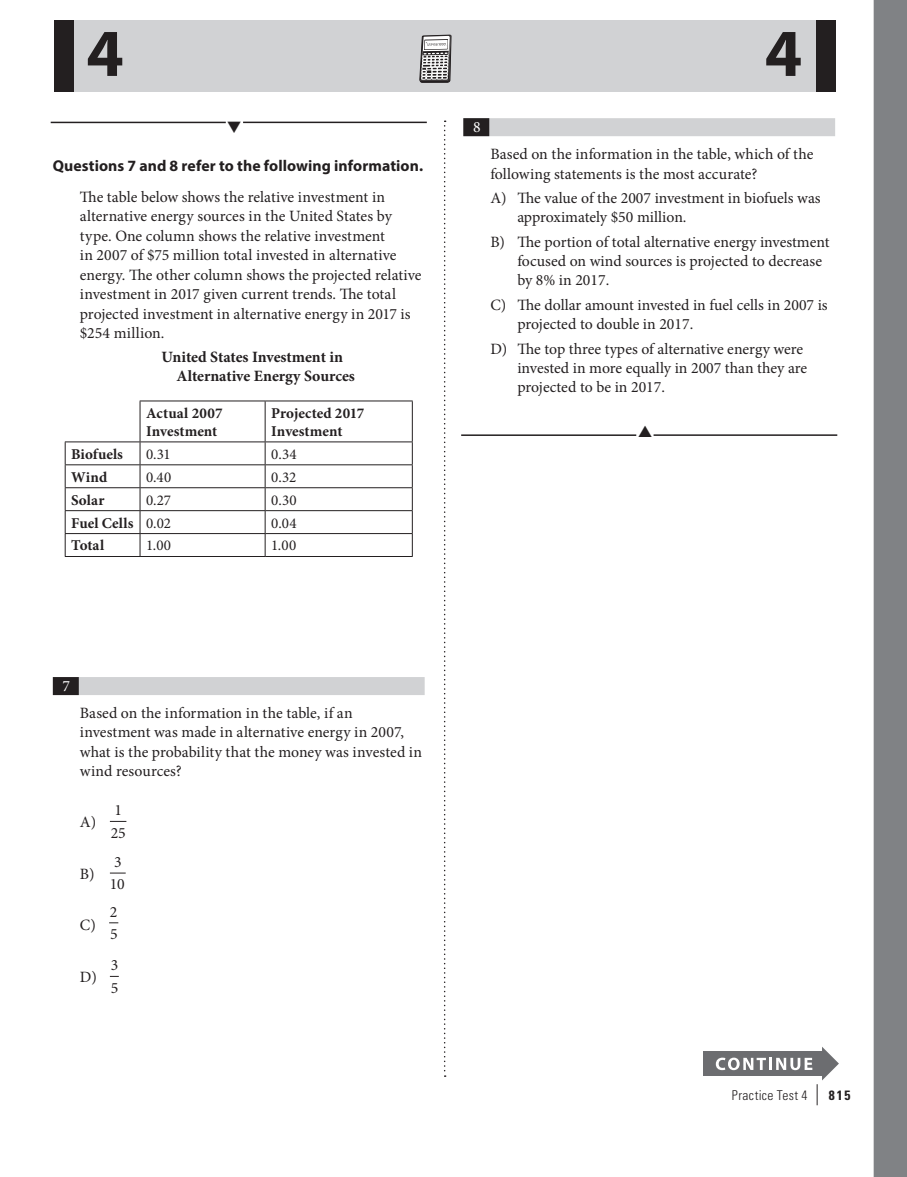
<style>
.page{position:relative;width:907px;height:1177px;background:#fff}
.page>*{position:absolute;margin:0;border:0;box-sizing:border-box;transform-origin:0 0}
.t1{font:700 67.5px "Myriad Pro";color:#231f20}
.t2{font:15.75px/19.5px "Minion Pro";color:#231f20}
.t3{font:700 15.75px/30.3px "Myriad Pro";letter-spacing:.005em;color:#231f20}
.t4{font:700 15.75px/18.9px "Minion Pro";letter-spacing:-.005em;color:#231f20}
.t5{font:15.75px "Minion Pro";color:#fff}
.t6{font:700 15px/18px "Minion Pro";letter-spacing:.005em;color:#231f20}
.t7{font:15px "Minion Pro";letter-spacing:.015em;color:#231f20}
.t8{font:300 condensed 13.5px "Univers LT Std";letter-spacing:.025em;color:#231f20}
.s1{font-family:"Minion Pro";font-weight:400}
.s2{font-weight:400}
.s3{font-family:"Univers LT";font-weight:400;font-size:21px}
.s4{font-weight:700}
</style>
<div class="page">
<svg style="left:444px;top:120px;width:1px;height:956px"></svg>
<div style="left:54px;top:20px;width:780px;height:72px;background:#d1d2d4"></div>
<div style="left:54px;top:20px;width:19px;height:72px;background:#231f20"></div>
<div style="left:815px;top:20px;width:20px;height:72px;background:#231f20"></div>
<svg style="left:419px;top:35px;width:32px;height:48px;background:#9d9b9c"></svg>
<div style="left:703px;top:1051px;width:121px;height:24px;background:#6c6d70"></div>
<svg style="left:715px;top:1057px;width:97px;height:13px"></svg>
<svg style="left:821px;top:1047px;width:17px;height:33px"></svg>
<div style="left:53px;top:677px;width:371px;height:18px;background:#d1d2d4"></div>
<div style="left:53px;top:677px;width:26px;height:18px;background:#231f20"></div>
<hr style="left:51px;top:122px;width:175px;height:1px;background:#231f20">
<hr style="left:243px;top:122px;width:184px;height:1px;background:#231f20">
<hr style="left:140px;top:400px;width:125px;height:1px;background:#231f20">
<hr style="left:265px;top:400px;width:147px;height:1px;background:#231f20">
<hr style="left:265px;top:401px;width:1px;height:40px;background:#231f20">
<hr style="left:412px;top:401px;width:1px;height:40px;background:#231f20">
<hr style="left:140px;top:441px;width:125px;height:1px;background:#231f20">
<hr style="left:265px;top:441px;width:147px;height:1px;background:#231f20">
<hr style="left:65px;top:464px;width:75px;height:1px;background:#231f20">
<hr style="left:140px;top:464px;width:125px;height:1px;background:#231f20">
<hr style="left:265px;top:464px;width:147px;height:1px;background:#231f20">
<hr style="left:65px;top:487px;width:75px;height:1px;background:#231f20">
<hr style="left:140px;top:487px;width:125px;height:1px;background:#231f20">
<hr style="left:265px;top:487px;width:147px;height:1px;background:#231f20">
<hr style="left:65px;top:510px;width:75px;height:1px;background:#231f20">
<hr style="left:140px;top:510px;width:125px;height:1px;background:#231f20">
<hr style="left:265px;top:510px;width:147px;height:1px;background:#231f20">
<hr style="left:65px;top:533px;width:75px;height:1px;background:#231f20">
<svg style="left:65px;top:442px;width:1px;height:114px"></svg>
<hr style="left:140px;top:533px;width:125px;height:1px;background:#231f20">
<svg style="left:140px;top:442px;width:1px;height:114px"></svg>
<hr style="left:265px;top:533px;width:147px;height:1px;background:#231f20">
<svg style="left:265px;top:442px;width:1px;height:114px"></svg>
<svg style="left:412px;top:442px;width:1px;height:114px"></svg>
<hr style="left:65px;top:556px;width:75px;height:1px;background:#231f20">
<hr style="left:140px;top:556px;width:125px;height:1px;background:#231f20">
<hr style="left:265px;top:556px;width:147px;height:1px;background:#231f20">
<hr style="left:140px;top:401px;width:1px;height:40px;background:#231f20">
<hr style="left:65px;top:441px;width:75px;height:1px;background:#231f20">
<svg style="left:110px;top:821px;width:16px;height:1px"></svg>
<svg style="left:110px;top:872px;width:16px;height:1px"></svg>
<div style="left:463px;top:118px;width:372px;height:18px;background:#d1d2d4"></div>
<div style="left:463px;top:118px;width:26px;height:18px;background:#231f20"></div>
<hr style="left:461px;top:434px;width:175px;height:2px;background:#231f20">
<hr style="left:653px;top:434px;width:184px;height:2px;background:#231f20">
<div style="left:873px;top:0;width:34px;height:1177px;background:#808285"></div>
<p class="t1" style="left:86px;top:9px;width:39px">4</p>
<p class="t1" style="left:764px;top:9px;width:39px">4</p>
<p class="t3" style="left:80px;top:150px;width:345px;text-indent:-27px">Questions 7 and 8 refer to the following information.<br><span class="s1">The table below shows the relative investment in</span></p>
<p class="t2" style="left:80px;top:206px;width:343px">alternative energy sources in the United States by type. One column shows the relative investment<br>in 2007 of $75 million total invested in alternative energy. The other column shows the projected relative investment in 2017 given current trends. The total projected investment in alternative energy in 2017 is $254 million.</p>
<p class="t4" style="left:176px;top:348px;width:180px;text-indent:-15px">United States Investment in<br>Alternative Energy Sources</p>
<p class="t6" style="left:146px;top:404px;width:78px">Actual 2007<br>Investment</p>
<p class="t6" style="left:271px;top:404px;width:94px">Projected 2017<br>Investment</p>
<p class="t6" style="left:71px;top:445px;width:53px">Biofuels</p>
<p class="t7" style="left:146px;top:444px;width:26px">0.31</p>
<p class="t7" style="left:271px;top:444px;width:27px">0.34</p>
<p class="t6" style="left:71px;top:467px;width:38px">Wind</p>
<p class="t7" style="left:146px;top:467px;width:27px">0.40</p>
<p class="t7" style="left:271px;top:467px;width:27px">0.32</p>
<p class="t6" style="left:71px;top:490px;width:35px">Solar</p>
<p class="t7" style="left:146px;top:490px;width:27px">0.27</p>
<p class="t7" style="left:271px;top:490px;width:27px">0.30</p>
<p class="t6" style="left:71px;top:513px;width:101px">Fuel Cells <span class="s2">0.02</span></p>
<p class="t7" style="left:271px;top:512px;width:27px">0.04</p>
<p class="t6" style="left:71px;top:536px;width:35px">Total</p>
<p class="t7" style="left:146px;top:535px;width:27px">1.00</p>
<p class="t7" style="left:271px;top:535px;width:27px">1.00</p>
<p class="t5" style="left:473px;top:116px;width:9px">8</p>
<p class="t2" style="left:490px;top:144px;width:324px">Based on the information in the table, which of the following statements is the most accurate?</p>
<p class="t2" style="left:517px;top:188px;width:305px;line-height:18.9px;text-indent:-27px">A) The value of the 2007 investment in biofuels was approximately $50 million.</p>
<p class="t2" style="left:517px;top:232px;width:314px;line-height:18.9px;text-indent:-27px">B) The portion of total alternative energy investment focused on wind sources is projected to decrease by 8% in 2017.</p>
<p class="t2" style="left:517px;top:296px;width:312px;line-height:18.9px;text-indent:-27px">C) The dollar amount invested in fuel cells in 2007 is projected to double in 2017.</p>
<p class="t2" style="left:517px;top:340px;width:291px;line-height:18.9px;text-indent:-27px">D) The top three types of alternative energy were invested in more equally in 2007 than they are projected to be in 2017.</p>
<p class="t5" style="left:63px;top:675px;width:9px">7</p>
<p class="t2" style="left:80px;top:703px;width:343px">Based on the information in the table, if an investment was made in alternative energy in 2007, what is the probability that the money was invested in wind resources?</p>
<p class="t2" style="left:80px;top:812px;width:18px">A)</p>
<p class="t2" style="left:111px;top:799px;width:17px;line-height:22.4px">1<br>25</p>
<p class="t2" style="left:80px;top:863px;width:16px">B)</p>
<p class="t2" style="left:110px;top:850px;width:17px;line-height:22.4px">3<br>10</p>
<p class="t2" style="left:80px;top:915px;width:17px">C)</p>
<p class="t2" style="left:110px;top:900px;width:9px;line-height:22.4px">2<br>5</p>
<p class="t2" style="left:80px;top:967px;width:19px">D)</p>
<p class="t2" style="left:111px;top:954px;width:9px;line-height:22.4px">3<br>5</p>
<p class="t8" style="left:731px;top:1086px;width:120px">Practice Test 4 <span class="s3">|</span> <span class="s4">815</span></p>
</div>
